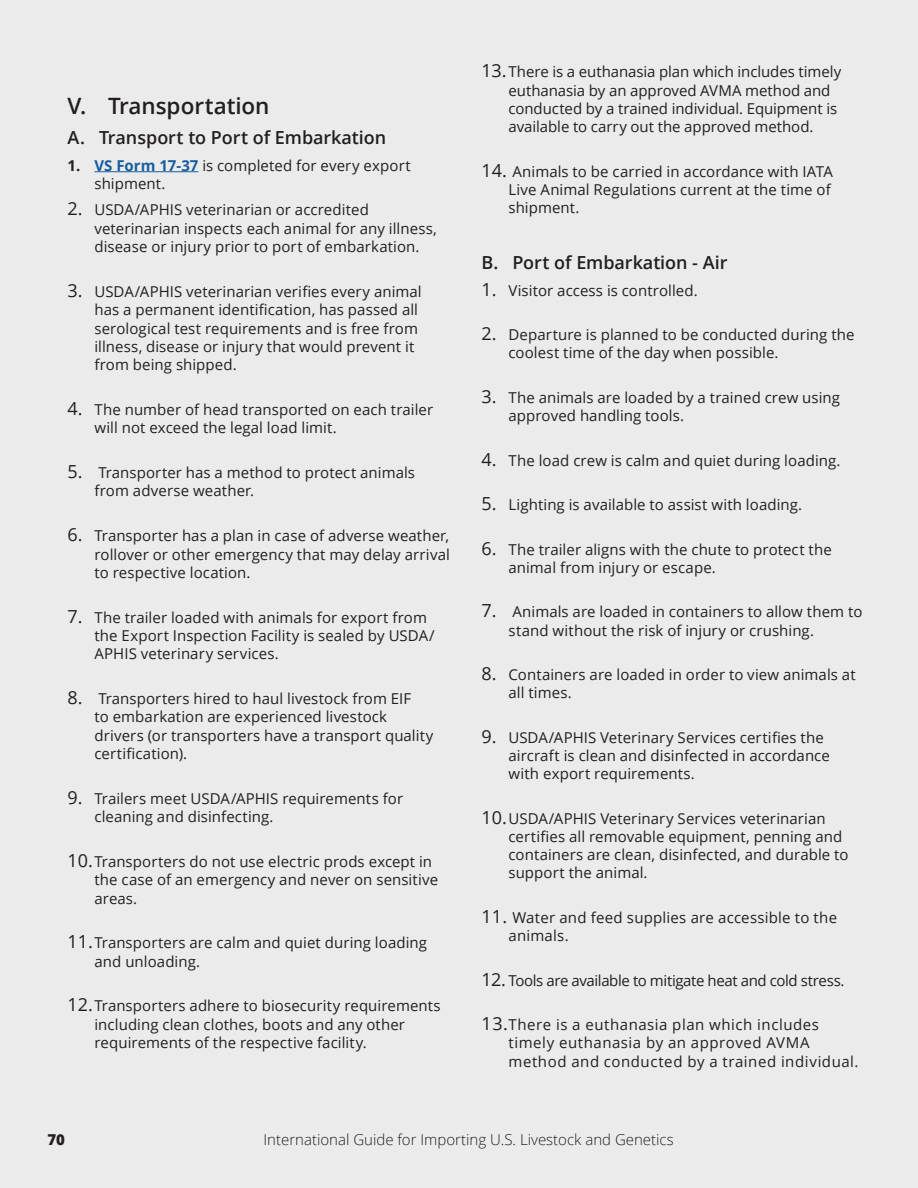
<style>
.page{position:relative;width:918px;height:1188px;background:#ebebec}
.page>*{position:absolute;margin:0;border:0;box-sizing:border-box;transform-origin:0 0}
.t1{font:600 22.5px "Open Sans";letter-spacing:-.005em;color:#231f20}
.t2{font:600 18px "Open Sans";letter-spacing:-.005em;color:#231f20}
.t3{font:15px/18.3px "Open Sans";letter-spacing:.005em;color:#231f20}
.t4{font:15px/18.1px "Open Sans";letter-spacing:.035em;color:#231f20}
.t5{font:300 15px "Open Sans";color:#231f20}
.t6{font:15px "Open Sans";letter-spacing:-.025em;color:#231f20}
.t7{font:800 15px "Open Sans";color:#231f20}
.s1{font-weight:700}
.s2{font-weight:700;color:#175d9e}
.s3{font-size:18px}
</style>
<div class="page">
<hr style="left:94px;top:171px;width:104px;height:1px;background:#175d9e">
<p class="t1" style="left:68px;top:91px;width:204px">V. Transportation</p>
<p class="t2" style="left:68px;top:125px;width:320px">A. Transport to Port of Embarkation</p>
<p class="t3" style="left:94px;top:156px;width:318px;text-indent:-27px"><span class="s1">1.</span> <span class="s2">VS Form 17-37</span> is completed for every export shipment.</p>
<p class="t3" style="left:94px;top:200px;width:344px;text-indent:-27px"><span class="s3">2.</span> USDA/APHIS veterinarian or accredited veterinarian inspects each animal for any illness, disease or injury prior to port of embarkation.</p>
<p class="t3" style="left:94px;top:282px;width:329px;text-indent:-27px"><span class="s3">3.</span> USDA/APHIS veterinarian verifies every animal has a permanent identification, has passed all serological test requirements and is free from illness, disease or injury that would prevent it from being shipped.</p>
<p class="t3" style="left:94px;top:400px;width:340px;text-indent:-27px"><span class="s3">4.</span> The number of head transported on each trailer will not exceed the legal load limit.</p>
<p class="t3" style="left:94px;top:463px;width:322px;text-indent:-27px"><span class="s3">5.</span> Transporter has a method to protect animals from adverse weather.</p>
<p class="t3" style="left:94px;top:526px;width:357px;text-align:justify;text-indent:-27px"><span class="s3">6.</span> Transporter has a plan in case of adverse weather, rollover or other emergency that may delay arrival to respective location.</p>
<p class="t3" style="left:94px;top:608px;width:342px;text-indent:-27px"><span class="s3">7.</span> The trailer loaded with animals for export from the Export Inspection Facility is sealed by USDA/<br>APHIS veterinary services.</p>
<p class="t3" style="left:94px;top:689px;width:340px;text-indent:-27px"><span class="s3">8.</span> Transporters hired to haul livestock from EIF<br>to embarkation are experienced livestock drivers (or transporters have a transport quality certification).</p>
<p class="t3" style="left:94px;top:789px;width:310px;text-indent:-27px"><span class="s3">9.</span> Trailers meet USDA/APHIS requirements for cleaning and disinfecting.</p>
<p class="t3" style="left:94px;top:852px;width:345px;text-indent:-27px"><span class="s3">10.</span>Transporters do not use electric prods except in the case of an emergency and never on sensitive areas.</p>
<p class="t3" style="left:94px;top:933px;width:334px;text-indent:-27px"><span class="s3">11.</span>Transporters are calm and quiet during loading and unloading.</p>
<p class="t3" style="left:94px;top:997px;width:348px;text-indent:-27px"><span class="s3">12.</span>Transporters adhere to biosecurity requirements including clean clothes, boots and any other requirements of the respective facility.</p>
<p class="t3" style="left:508px;top:63px;width:334px;text-indent:-27px"><span class="s3">13.</span>There is a euthanasia plan which includes timely euthanasia by an approved AVMA method and conducted by a trained individual. Equipment is available to carry out the approved method.</p>
<p class="t3" style="left:508px;top:162px;width:326px;text-indent:-27px"><span class="s3">14.</span> Animals to be carried in accordance with IATA<br>Live Animal Regulations current at the time of shipment.</p>
<p class="t2" style="left:482px;top:250px;width:248px">B. Port of Embarkation - Air</p>
<p class="t3" style="left:482px;top:281px;width:218px"><span class="s3">1.</span> Visitor access is controlled.</p>
<p class="t3" style="left:508px;top:325px;width:348px;text-indent:-27px"><span class="s3">2.</span> Departure is planned to be conducted during the coolest time of the day when possible.</p>
<p class="t3" style="left:508px;top:388px;width:333px;text-indent:-27px"><span class="s3">3.</span> The animals are loaded by a trained crew using approved handling tools.</p>
<p class="t3" style="left:482px;top:451px;width:361px"><span class="s3">4.</span> The load crew is calm and quiet during loading.</p>
<p class="t3" style="left:482px;top:495px;width:322px"><span class="s3">5.</span> Lighting is available to assist with loading.</p>
<p class="t3" style="left:508px;top:540px;width:325px;text-indent:-27px"><span class="s3">6.</span> The trailer aligns with the chute to protect the animal from injury or escape.</p>
<p class="t3" style="left:508px;top:602px;width:355px;text-indent:-27px"><span class="s3">7.</span> Animals are loaded in containers to allow them to stand without the risk of injury or crushing.</p>
<p class="t3" style="left:508px;top:665px;width:349px;text-indent:-27px"><span class="s3">8.</span> Containers are loaded in order to view animals at all times.</p>
<p class="t3" style="left:508px;top:728px;width:323px;text-indent:-27px"><span class="s3">9.</span> USDA/APHIS Veterinary Services certifies the aircraft is clean and disinfected in accordance with export requirements.</p>
<p class="t3" style="left:508px;top:809px;width:342px;text-indent:-27px"><span class="s3">10.</span>USDA/APHIS Veterinary Services veterinarian certifies all removable equipment, penning and containers are clean, disinfected, and durable to support the animal.</p>
<p class="t3" style="left:508px;top:908px;width:330px;text-indent:-27px"><span class="s3">11.</span> Water and feed supplies are accessible to the animals.</p>
<p class="t6" style="left:482px;top:970px;width:365px"><span class="s3">12.</span> Tools are available to mitigate heat and cold stress.</p>
<p class="t4" style="left:508px;top:1015px;width:352px;text-indent:-27px"><span class="s3">13.</span>There is a euthanasia plan which includes timely euthanasia by an approved AVMA method and conducted by a trained individual.</p>
<p class="t7" style="left:48px;top:1129px;width:19px">70</p>
<p class="t5" style="left:264px;top:1130px;width:412px">International Guide for Importing U.S. Livestock and Genetics</p>
</div>
